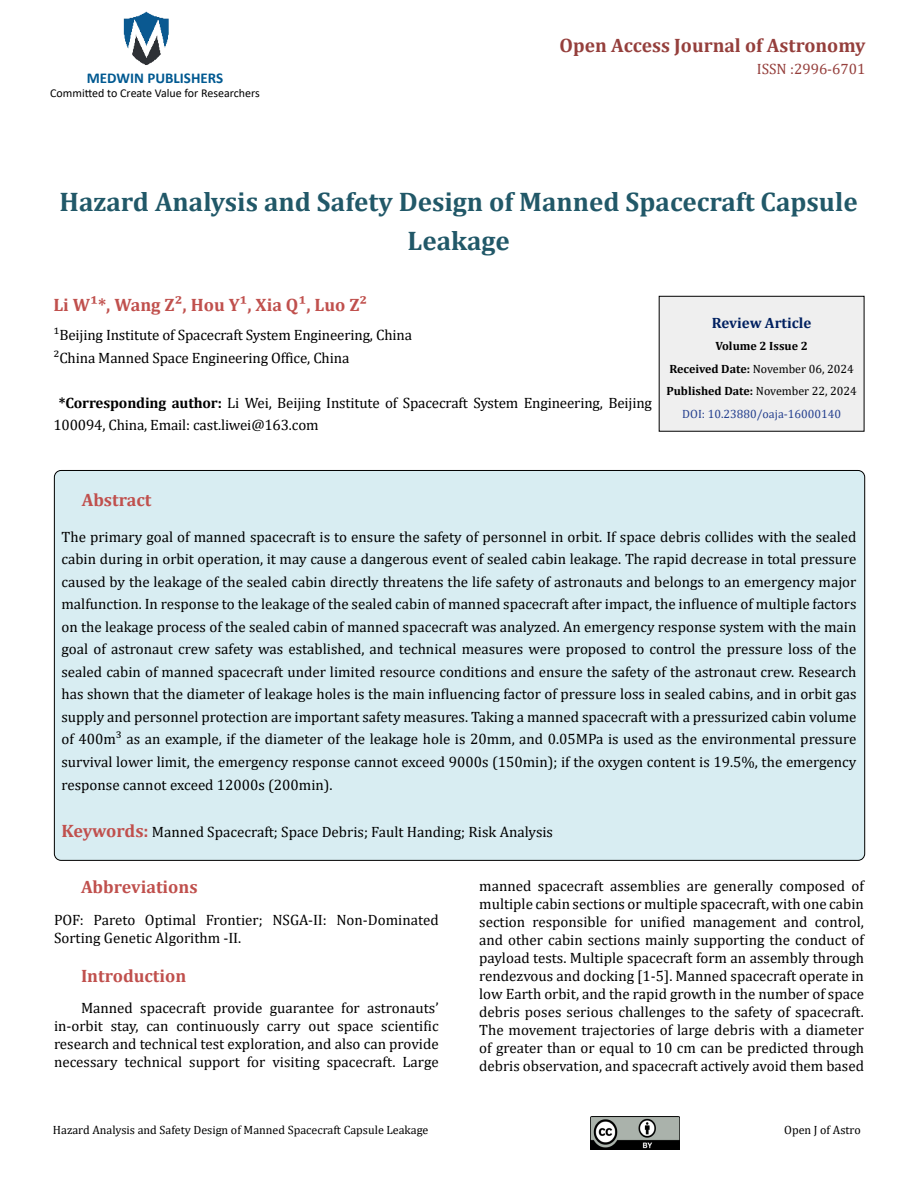
<style>
.page{position:relative;width:918px;height:1188px;background:#fff}
.page>*{position:absolute;margin:0;border:0;box-sizing:border-box;transform-origin:0 0}
.t1{font:700 27px/39px "Cambria";color:#215868;text-align:center}
.t2{font:700 19.5px "Cambria";color:#953f3c}
.t3{font:700 18px "Cambria";color:#c0504d}
.t4{font:15px/18px "Cambria";color:#000}
.t5{font:700 15px "Calibri";color:#005991}
.t6{font:15px "Cambria";color:#953f3c}
.t7{font:700 15px "Cambria";color:#002060}
.t8{font:700 12px/22.5px "Cambria";color:#000;text-align:center}
.t9{font:12px "Cambria";color:#000}
.t10{font:12px "Calibri";color:#000}
.s1{font-weight:700}
.s2{font-weight:400}
.s3{font-weight:400;color:#25408f}
.s4{font-weight:700;font-size:18px;color:#c0504d}
.s5{font-family:"Times New Roman"}
</style>
<div class="page">
<img style="left:123px;top:11px;width:46px;height:54px">
<img style="left:590px;top:1116px;width:89px;height:34px">
<div style="left:659px;top:296px;width:205px;height:135px;background:#efefef"></div>
<div style="left:659px;top:296px;width:205px;height:136px;border:1px solid #000"></div>
<div style="left:54px;top:470px;width:811px;height:390px;background:#d8edf2;border-radius:7px"></div>
<p class="t5" style="left:87px;top:67px;width:138px">MEDWIN PUBLISHERS</p>
<p class="t10" style="left:50px;top:85px;width:211px">Committed to Create Value for Researchers</p>
<h2 class="t2" style="left:560px;top:31px;width:307px">Open Access Journal of Astronomy</h2>
<p class="t6" style="left:757px;top:60px;width:110px">ISSN :2996-6701</p>
<h1 class="t1" style="left:60px;top:181px;width:800px">Hazard Analysis and Safety Design of Manned Spacecraft Capsule<br>Leakage</h1>
<p class="t3" style="left:53px;top:292px;width:316px">Li W¹*, Wang Z², Hou Y¹, Xia Q¹, Luo Z²</p>
<p class="t4" style="left:53px;top:324px;width:360px;line-height:22.5px">¹Beijing Institute of Spacecraft System Engineering, China<br>²China Manned Space Engineering Office, China</p>
<p class="t4" style="left:53px;top:391px;width:600px;line-height:22.5px;text-indent:6px"><span class="s1">*Corresponding author:</span> Li Wei, Beijing Institute of Spacecraft System Engineering, Beijing<br>100094, China, Email: cast.liwei@163.com</p>
<p class="t7" style="left:712px;top:312px;width:101px">Review Article</p>
<p class="t8" style="left:666px;top:335px;width:192px">Volume 2 Issue 2<br>Received Date: <span class="s2">November 06, 2024<br></span>Published Date: <span class="s2">November 22, 2024<br></span><span class="s3">DOI: 10.23880/oaja-16000140</span></p>
<p class="t3" style="left:82px;top:487px;width:71px">Abstract</p>
<p class="t4" style="left:61px;top:525px;width:797px;line-height:22.5px;text-align:justify">The primary goal of manned spacecraft is to ensure the safety of personnel in orbit. If space debris collides with the sealed cabin during in orbit operation, it may cause a dangerous event of sealed cabin leakage. The rapid decrease in total pressure caused by the leakage of the sealed cabin directly threatens the life safety of astronauts and belongs to an emergency major malfunction. In response to the leakage of the sealed cabin of manned spacecraft after impact, the influence of multiple factors on the leakage process of the sealed cabin of manned spacecraft was analyzed. An emergency response system with the main goal of astronaut crew safety was established, and technical measures were proposed to control the pressure loss of the sealed cabin of manned spacecraft under limited resource conditions and ensure the safety of the astronaut crew. Research has shown that the diameter of leakage holes is the main influencing factor of pressure loss in sealed cabins, and in orbit gas supply and personnel protection are important safety measures. Taking a manned spacecraft with a pressurized cabin volume of 400m³ as an example, if the diameter of the leakage hole is 20mm, and 0.05MPa is used as the environmental pressure survival lower limit, the emergency response cannot exceed 9000s (150min); if the oxygen content is 19.5%, the emergency response cannot exceed 12000s (200min).</p>
<p class="t4" style="left:61px;top:822px;width:493px"><span class="s4">Keywords:</span> Manned Spacecraft; Space Debris; Fault Handing; Risk Analysis</p>
<p class="t3" style="left:81px;top:874px;width:118px">Abbreviations</p>
<p class="t4" style="left:54px;top:910px;width:386px">POF: Pareto Optimal Frontier; NSGA-<span class="s5">Ⅱ</span>: Non-Dominated<br>Sorting Genetic Algorithm -<span class="s5">Ⅱ</span>.</p>
<p class="t3" style="left:81px;top:963px;width:107px">Introduction</p>
<p class="t4" style="left:54px;top:999px;width:386px;text-align:justify;text-indent:27px">Manned spacecraft provide guarantee for astronauts’ in-orbit stay, can continuously carry out space scientific research and technical test exploration, and also can provide necessary technical support for visiting spacecraft. Large</p>
<p class="t4" style="left:479px;top:877px;width:386px;text-align:justify">manned spacecraft assemblies are generally composed of multiple cabin sections or multiple spacecraft, with one cabin section responsible for unified management and control, and other cabin sections mainly supporting the conduct of payload tests. Multiple spacecraft form an assembly through rendezvous and docking [1-5]. Manned spacecraft operate in low Earth orbit, and the rapid growth in the number of space debris poses serious challenges to the safety of spacecraft.<br>The movement trajectories of large debris with a diameter of greater than or equal to 10 cm can be predicted through debris observation, and spacecraft actively avoid them based</p>
<p class="t9" style="left:53px;top:1123px;width:377px">Hazard Analysis and Safety Design of Manned Spacecraft Capsule Leakage</p>
<p class="t9" style="left:784px;top:1123px;width:78px">Open J of Astro</p>
</div>
